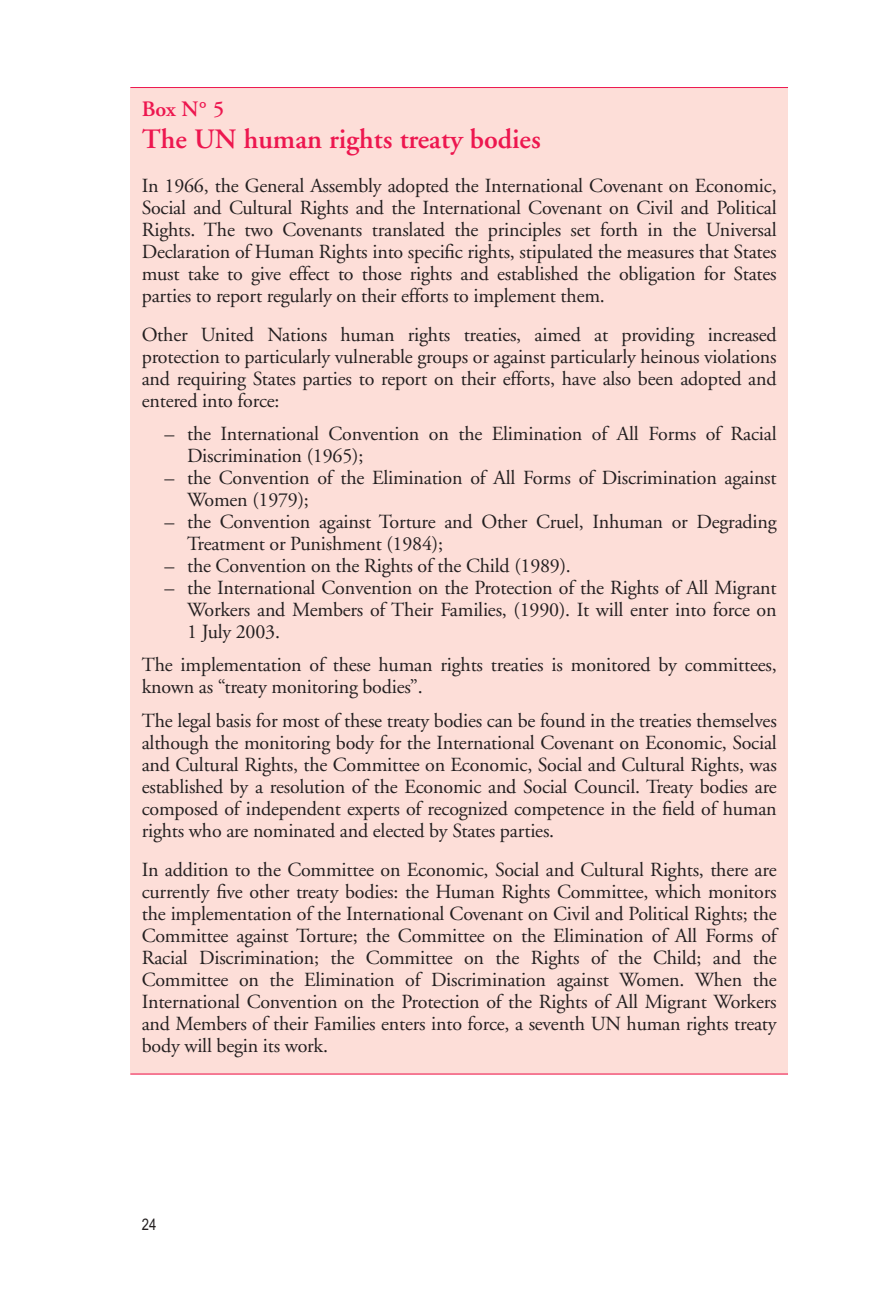
<style>
.page{position:relative;width:878px;height:1304px;background:#fff}
.page>*{position:absolute;margin:0;border:0;box-sizing:border-box;transform-origin:0 0}
.t1{font:600 28px "Adobe Garamond";color:#ed174f}
.t2{font:600 22px "Adobe Garamond";color:#ed174f}
.t3{font:20px/22px "Adobe Garamond";letter-spacing:-.01em;color:#231f20;text-align:justify}
.t4{font:16px "Arial Narrow";color:#231f20}
</style>
<div class="page">
<div style="left:130px;top:88px;width:658px;height:987px;background:#fdded8"></div>
<hr style="left:130px;top:87px;width:658px;height:1px;background:#ed174f">
<hr style="left:130px;top:1074px;width:658px;height:1px;background:#ed174f">
<p class="t2" style="left:142px;top:100px;width:84px">Box N° 5</p>
<h1 class="t1" style="left:142px;top:128px;width:401px">The UN human rights treaty bodies</h1>
<p class="t3" style="left:142px;top:176px;width:636px">In 1966, the General Assembly adopted the International Covenant on Economic, Social and Cultural Rights and the International Covenant on Civil and Political Rights. The two Covenants translated the principles set forth in the Universal Declaration of Human Rights into specific rights, stipulated the measures that States must take to give effect to those rights and established the obligation for States parties to report regularly on their efforts to implement them.</p>
<p class="t3" style="left:142px;top:325px;width:636px">Other United Nations human rights treaties, aimed at providing increased protection to particularly vulnerable groups or against particularly heinous violations and requiring States parties to report on their efforts, have also been adopted and entered into force:</p>
<p class="t3" style="left:187px;top:425px;width:591px;text-indent:-23px">– the International Convention on the Elimination of All Forms of Racial<br>Discrimination (1965);</p>
<p class="t3" style="left:187px;top:469px;width:591px;text-indent:-23px">– the Convention of the Elimination of All Forms of Discrimination against<br>Women (1979);</p>
<p class="t3" style="left:187px;top:513px;width:591px;text-indent:-23px">– the Convention against Torture and Other Cruel, Inhuman or Degrading<br>Treatment or Punishment (1984);</p>
<p class="t3" style="left:164px;top:557px;width:408px">– the Convention on the Rights of the Child (1989).</p>
<p class="t3" style="left:187px;top:579px;width:591px;text-indent:-23px">– the International Convention on the Protection of the Rights of All Migrant Workers and Members of Their Families, (1990). It will enter into force on 1 July 2003.</p>
<p class="t3" style="left:142px;top:656px;width:637px">The implementation of these human rights treaties is monitored by committees, known as “treaty monitoring bodies”.</p>
<p class="t3" style="left:142px;top:711px;width:637px">The legal basis for most of these treaty bodies can be found in the treaties themselves although the monitoring body for the International Covenant on Economic, Social and Cultural Rights, the Committee on Economic, Social and Cultural Rights, was established by a resolution of the Economic and Social Council. Treaty bodies are composed of independent experts of recognized competence in the field of human rights who are nominated and elected by States parties.</p>
<p class="t3" style="left:142px;top:860px;width:636px">In addition to the Committee on Economic, Social and Cultural Rights, there are currently five other treaty bodies: the Human Rights Committee, which monitors the implementation of the International Covenant on Civil and Political Rights; the Committee against Torture; the Committee on the Elimination of All Forms of Racial Discrimination; the Committee on the Rights of the Child; and the Committee on the Elimination of Discrimination against Women. When the International Convention on the Protection of the Rights of All Migrant Workers and Members of their Families enters into force, a seventh UN human rights treaty body will begin its work.</p>
<p class="t4" style="left:142px;top:1219px;width:16px">24</p>
</div>
